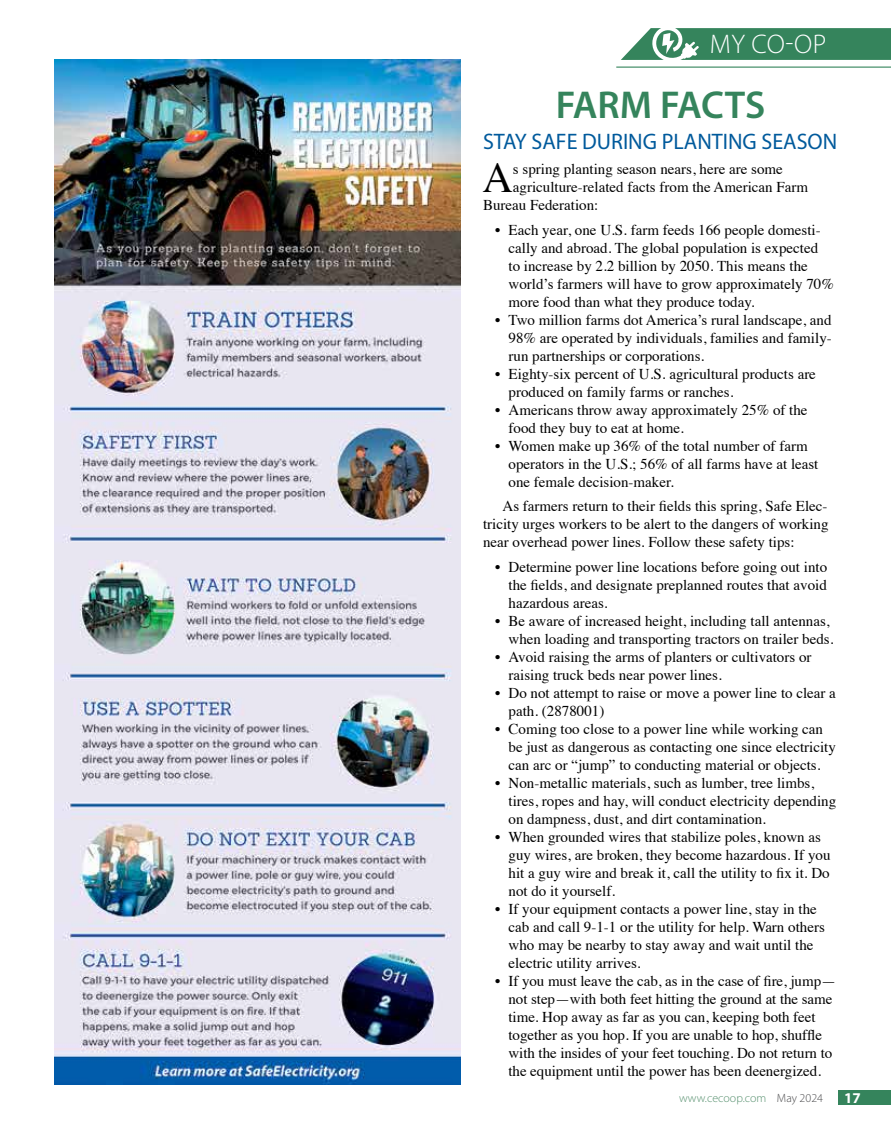
<style>
.page{position:relative;width:891px;height:1134px;background:#fff}
.page>*{position:absolute;margin:0;border:0;box-sizing:border-box;transform-origin:0 0}
.t1{font:42.15px "Times";color:#000}
.t2{font:600 39px "Myriad Pro";letter-spacing:-.01em;color:#35845c}
.t3{font:300 27px "Myriad Pro";color:#fff}
.t4{font:22.5px "Myriad Pro";color:#005a9c}
.t5{font:15px/18px "Times";color:#000}
.t6{font:700 15px "Myriad Pro";color:#fff}
.t7{font:300 12px "Myriad Pro";color:#56906e}
.s1{color:#4d4d4f}
</style>
<div class="page">
<div style="left:838px;top:1090px;width:53px;height:15px;background:#35845c"></div>
<hr style="left:616px;top:67px;width:275px;height:1px;background:#35845c">
<svg style="left:621px;top:28px;width:270px;height:32px;background:#4f9471"></svg>
<img style="left:54px;top:60px;width:407px;height:1025px">
<h3 class="t3" style="left:710px;top:28px;width:118px">MY CO-OP</h3>
<h2 class="t2" style="left:556px;top:80px;width:211px">FARM FACTS</h2>
<h3 class="t4" style="left:483px;top:128px;width:356px">STAY SAFE DURING PLANTING SEASON</h3>
<h1 class="t1" style="left:482px;top:138px;width:32px">A</h1>
<p class="t5" style="left:513px;top:159px;width:271px">s spring planting season nears, here are some</p>
<p class="t5" style="left:513px;top:177px;width:297px">agriculture-related facts from the American Farm</p>
<p class="t5" style="left:483px;top:195px;width:117px">Bureau Federation:</p>
<p class="t5" style="left:509px;top:219px;width:327px;text-indent:-14px">• Each year, one U.S. farm feeds 166 people domesti&shy;cally and abroad. The global population is expected<br>to increase by 2.2 billion by 2050. This means the world’s farmers will have to grow approximately 70% more food than what they produce today.</p>
<p class="t5" style="left:509px;top:309px;width:325px;text-align:justify;text-indent:-14px">• Two million farms dot America’s rural landscape, and 98% are operated by individuals, families and family&shy;run partnerships or corporations.</p>
<p class="t5" style="left:509px;top:363px;width:309px;text-indent:-14px">• Eighty-six percent of U.S. agricultural products are produced on family farms or ranches.</p>
<p class="t5" style="left:509px;top:399px;width:301px;text-indent:-14px">• Americans throw away approximately 25% of the food they buy to eat at home.</p>
<p class="t5" style="left:509px;top:435px;width:311px;text-indent:-14px">• Women make up 36% of the total number of farm operators in the U.S.; 56% of all farms have at least one female decision-maker.</p>
<p class="t5" style="left:483px;top:496px;width:347px;text-align:justify;text-indent:20px">As farmers return to their fields this spring, Safe Elec&shy;tricity urges workers to be alert to the dangers of working near overhead power lines. Follow these safety tips:</p>
<p class="t5" style="left:509px;top:557px;width:320px;text-align:justify;text-indent:-14px">• Determine power line locations before going out into the fields, and designate preplanned routes that avoid hazardous areas.</p>
<p class="t5" style="left:495px;top:611px;width:340px;text-align:right">• Be aware of increased height, including tall antennas, when loading and transporting tractors on trailer beds.</p>
<p class="t5" style="left:509px;top:647px;width:305px;text-indent:-14px">• Avoid raising the arms of planters or cultivators or raising truck beds near power lines.</p>
<p class="t5" style="left:509px;top:683px;width:329px;text-indent:-14px">• Do not attempt to raise or move a power line to clear a path. (2878001)</p>
<p class="t5" style="left:509px;top:719px;width:329px;text-indent:-14px">• Coming too close to a power line while working can be just as dangerous as contacting one since electricity can arc or “jump” to conducting material or objects.</p>
<p class="t5" style="left:509px;top:773px;width:329px;text-indent:-14px">• Non-metallic materials, such as lumber, tree limbs, tires, ropes and hay, will conduct electricity depending on dampness, dust, and dirt contamination.</p>
<p class="t5" style="left:509px;top:827px;width:323px;text-indent:-14px">• When grounded wires that stabilize poles, known as guy wires, are broken, they become hazardous. If you hit a guy wire and break it, call the utility to fix it. Do not do it yourself.</p>
<p class="t5" style="left:509px;top:899px;width:318px;text-indent:-14px">• If your equipment contacts a power line, stay in the cab and call 9-1-1 or the utility for help. Warn others who may be nearby to stay away and wait until the electric utility arrives.</p>
<p class="t5" style="left:509px;top:971px;width:329px;text-indent:-14px">• If you must leave the cab, as in the case of fire, jump— not step—with both feet hitting the ground at the same time. Hop away as far as you can, keeping both feet together as you hop. If you are unable to hop, shuffle with the insides of your feet touching. Do not return to the equipment until the power has been deenergized.</p>
<p class="t7" style="left:679px;top:1091px;width:145px">www.cecoop.com <span class="s1">May 2024</span></p>
<p class="t6" style="left:844px;top:1088px;width:18px">17</p>
</div>
